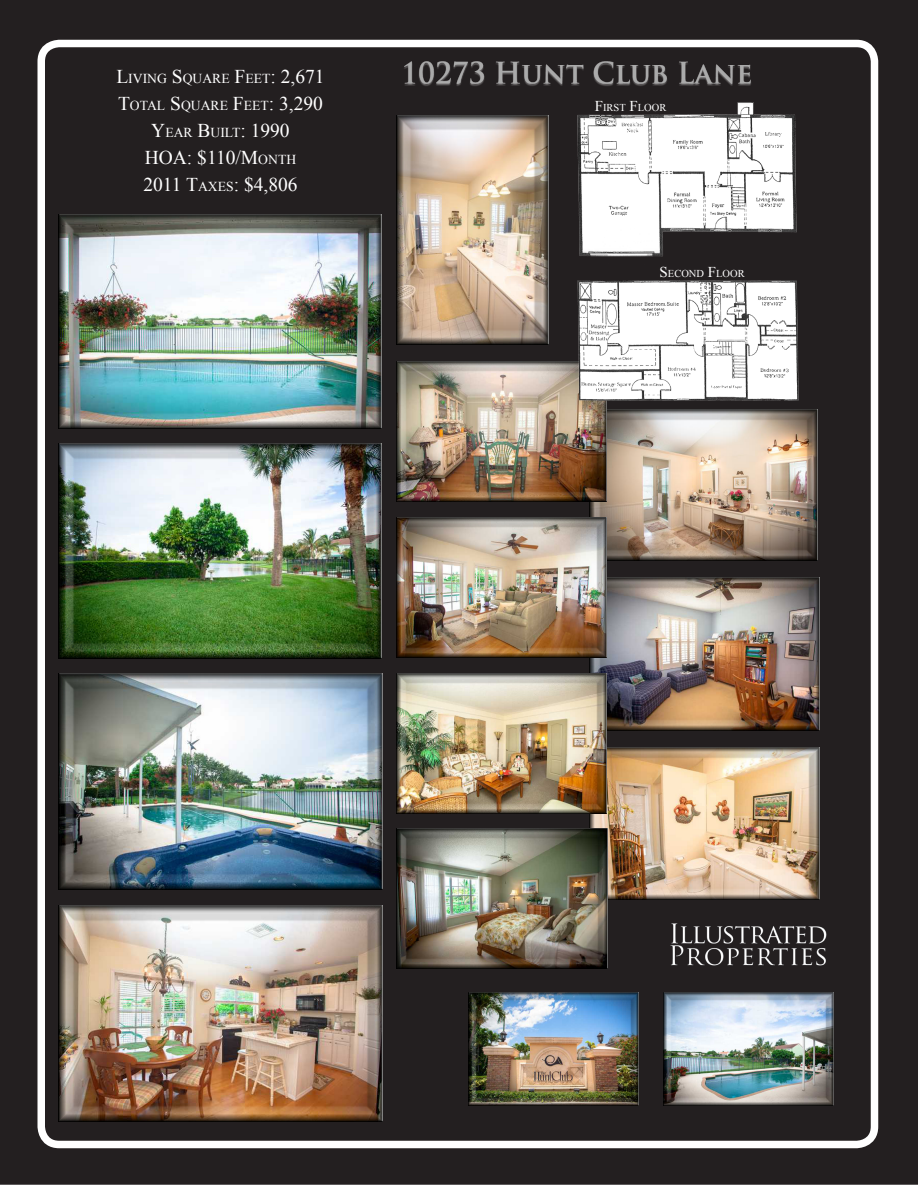
<style>
.page{position:relative;width:918px;height:1188px;background:#fff}
.page>*{position:absolute;margin:0;border:0;box-sizing:border-box;transform-origin:0 0}
.t1{font:19.5px "Times New Roman";color:#fff}
.t2{font:13.65px "Times New Roman";color:#fff}
.t3{font:10.5px "Times New Roman";color:#fff}
.s1{font-size:19.5px}
.s2{font-size:13.65px}
.s3{font-size:15px}
</style>
<div class="page">
<div style="left:0;top:0;width:918px;height:1185px;background:#231f20"></div>
<img style="left:396px;top:49px;width:368px;height:63px">
<div style="left:38px;top:40px;width:840px;height:1108px;border:8px solid #fff;border-radius:18px"></div>
<img style="left:396px;top:116px;width:153px;height:229px">
<img style="left:590px;top:410px;width:228px;height:151px">
<img style="left:590px;top:578px;width:230px;height:152px">
<img style="left:590px;top:747px;width:230px;height:153px">
<img style="left:396px;top:362px;width:211px;height:139px">
<img style="left:396px;top:517px;width:211px;height:140px">
<img style="left:396px;top:673px;width:211px;height:140px">
<img style="left:396px;top:828px;width:212px;height:141px">
<img style="left:468px;top:992px;width:171px;height:114px">
<img style="left:664px;top:992px;width:170px;height:113px">
<img style="left:664px;top:918px;width:171px;height:50px">
<img style="left:58px;top:214px;width:324px;height:215px">
<img style="left:58px;top:444px;width:324px;height:215px">
<img style="left:58px;top:674px;width:324px;height:216px">
<img style="left:58px;top:906px;width:324px;height:215px">
<img style="left:565px;top:88px;width:251px;height:178px">
<img style="left:569px;top:272px;width:243px;height:140px">
<p class="t2" style="left:116px;top:70px;width:210px"><span class="s1">L</span>IVING <span class="s1">S</span>QUARE <span class="s1">F</span>EET<span class="s1">: 2,671</span></p>
<p class="t2" style="left:118px;top:97px;width:206px"><span class="s1">T</span>OTAL <span class="s1">S</span>QUARE <span class="s1">F</span>EET<span class="s1">: 3,290</span></p>
<p class="t1" style="left:151px;top:118px;width:140px">Y<span class="s2">EAR</span> B<span class="s2">UILT</span>: 1990</p>
<p class="t1" style="left:145px;top:145px;width:152px">HOA : $110/M<span class="s2">ONTH</span></p>
<p class="t1" style="left:143px;top:172px;width:156px">2011 T<span class="s2">AXES</span>: $4,806</p>
<p class="t3" style="left:595px;top:100px;width:73px"><span class="s3">F</span>IRST <span class="s3">F</span>LOOR</p>
<p class="t3" style="left:660px;top:266px;width:87px"><span class="s3">S</span>ECOND <span class="s3">F</span>LOOR</p>
</div>
